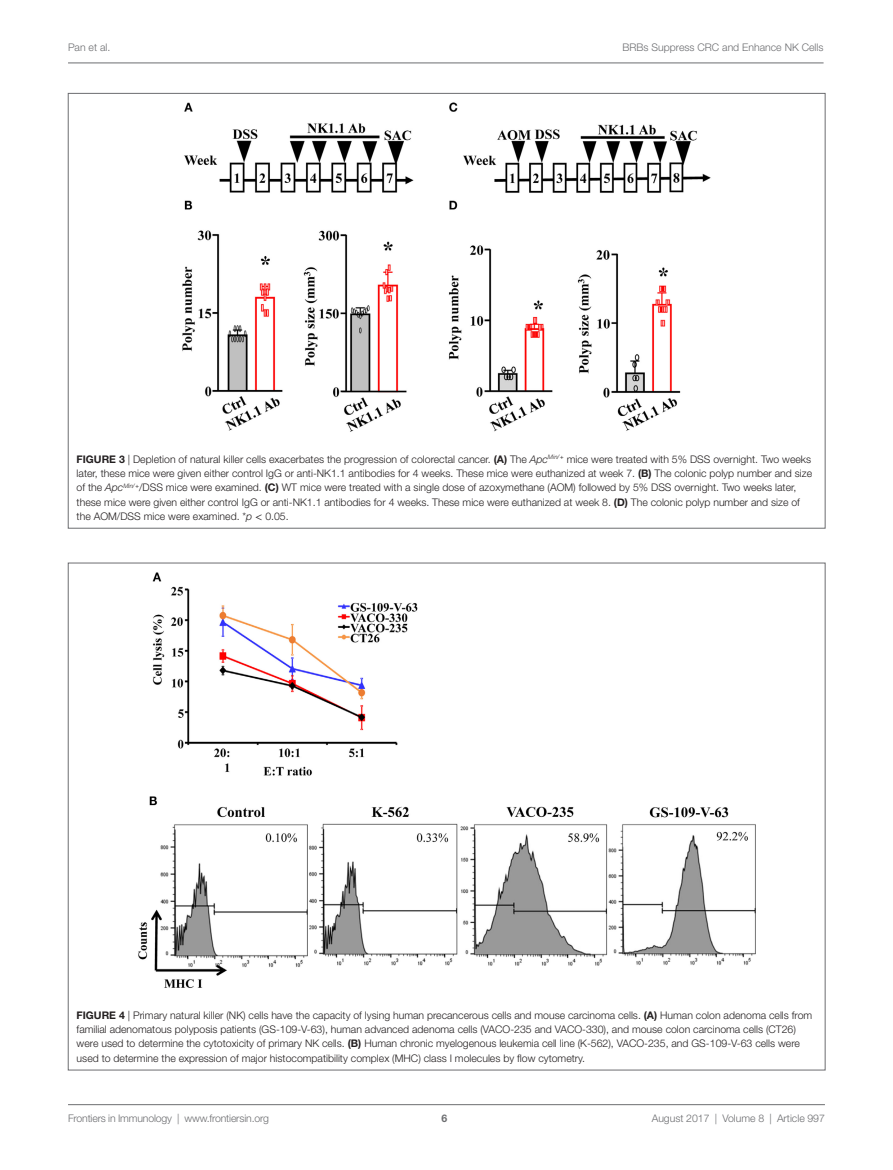
<style>
.page{position:relative;width:893px;height:1170px;background:#fff}
.page>*{position:absolute;margin:0;border:0;box-sizing:border-box;transform-origin:0 0}
.t1{font:300 10.5px/14.2px "Helvetica Neue LT Std";color:#231f20}
.t2{font:300 10.5px "Helvetica Neue LT Std";color:#6c6d70}
.t3{font:700 10.5px "Helvetica Neue LT Std";color:#6c6d70}
.s1{font-weight:700}
.s2{font-style:italic}
.s3{font-family:"STIX General";font-weight:400}
</style>
<div class="page">
<img style="left:138px;top:572px;width:618px;height:416px">
<img style="left:182px;top:102px;width:529px;height:330px">
<hr style="left:68px;top:63px;width:756px;height:1px;background:#6c6d70">
<hr style="left:68px;top:1104px;width:757px;height:1px;background:#6c6d70">
<p class="t2" style="left:68px;top:41px;width:44px">Pan et al.</p>
<p class="t2" style="left:623px;top:41px;width:202px">BRBs Suppress CRC and Enhance NK Cells</p>
<p class="t1" style="left:77px;top:451px;width:737px"><span class="s1">FIGURE 3</span> | Depletion of natural killer cells exacerbates the progression of colorectal cancer. <span class="s1">(A)</span> The <span class="s2">Apc</span><sup>Min/</sup><sup>+</sup> mice were treated with 5% DSS overnight. Two weeks later, these mice were given either control IgG or anti-NK1.1 antibodies for 4 weeks. These mice were euthanized at week 7. <span class="s1">(B)</span> The colonic polyp number and size of the <span class="s2">Apc</span><sup>Min/</sup><sup>+</sup>/DSS mice were examined. <span class="s1">(C)</span> WT mice were treated with a single dose of azoxymethane (AOM) followed by 5% DSS overnight. Two weeks later, these mice were given either control IgG or anti-NK1.1 antibodies for 4 weeks. These mice were euthanized at week 8. <span class="s1">(D)</span> The colonic polyp number and size of the AOM/DSS mice were examined. *<span class="s2">p</span> <span class="s3">&lt;</span> 0.05.</p>
<p class="t1" style="left:77px;top:1007px;width:737px"><span class="s1">FIGURE 4</span> | Primary natural killer (NK) cells have the capacity of lysing human precancerous cells and mouse carcinoma cells. <span class="s1">(A)</span> Human colon adenoma cells from familial adenomatous polyposis patients (GS-109-V-63), human advanced adenoma cells (VACO-235 and VACO-330), and mouse colon carcinoma cells (CT26) were used to determine the cytotoxicity of primary NK cells. <span class="s1">(B)</span> Human chronic myelogenous leukemia cell line (K-562), VACO-235, and GS-109-V-63 cells were used to determine the expression of major histocompatibility complex (MHC) class I molecules by flow cytometry.</p>
<p class="t2" style="left:68px;top:1111px;width:203px">Frontiers in Immunology | www.frontiersin.org</p>
<p class="t2" style="left:652px;top:1111px;width:175px">August 2017 | Volume 8 | Article 997</p>
<p class="t3" style="left:441px;top:1111px;width:7px">6</p>
</div>
